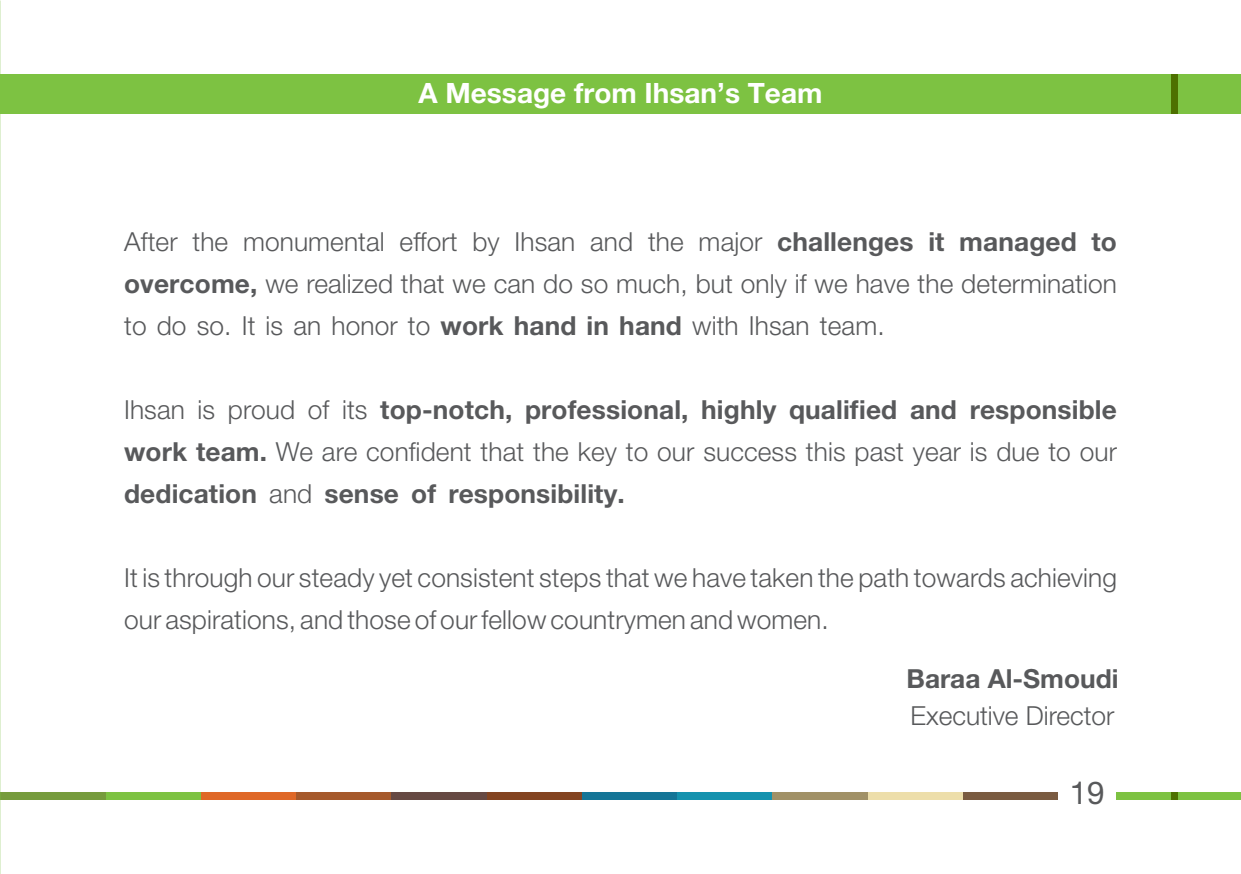
<style>
.page{position:relative;width:1241px;height:874px;background:#fff}
.page>*{position:absolute;margin:0;border:0;box-sizing:border-box;transform-origin:0 0}
.t1{font:31.5px "Helvetica Neue LT Pro";color:#58595b}
.t2{font:700 28px "Helvetica Neue LT Pro";color:#fff}
.t3{font:300 26.25px/42px "Helvetica Neue LT Pro";letter-spacing:.005em;color:#58595b;text-align:justify}
.t4{font:700 26.25px/42px "Helvetica Neue LT Pro";letter-spacing:.005em;color:#58595b;text-align:justify}
.s1{font-weight:700}
.s2{font-weight:300}
</style>
<div class="page">
<div style="left:962px;top:791px;width:95px;height:8px;background:#7a5b41"></div>
<div style="left:867px;top:791px;width:95px;height:8px;background:#eddeaa"></div>
<div style="left:772px;top:791px;width:95px;height:8px;background:#a19167"></div>
<div style="left:676px;top:791px;width:96px;height:8px;background:#1592ae"></div>
<div style="left:1116px;top:791px;width:124px;height:8px;background:#7dc242"></div>
<div style="left:581px;top:791px;width:95px;height:8px;background:#147597"></div>
<div style="left:486px;top:791px;width:95px;height:8px;background:#834421"></div>
<div style="left:391px;top:791px;width:95px;height:8px;background:#664943"></div>
<div style="left:296px;top:791px;width:95px;height:8px;background:#a5592b"></div>
<div style="left:200px;top:791px;width:96px;height:8px;background:#df6827"></div>
<div style="left:105px;top:791px;width:95px;height:8px;background:#7dc242"></div>
<div style="left:0;top:791px;width:105px;height:8px;background:#769b3d"></div>
<div style="left:1171px;top:791px;width:6px;height:8px;background:#4d7000"></div>
<div style="left:0;top:74px;width:1240px;height:40px;background:#7dc242"></div>
<div style="left:1171px;top:74px;width:6px;height:40px;background:#4d7000"></div>
<p class="t2" style="left:418px;top:76px;width:405px">A Message from Ihsan’s Team</p>
<p class="t3" style="left:124px;top:220px;width:994px">After the monumental effort by Ihsan and the major <span class="s1">challenges it managed to overcome,</span> we realized that we can do so much, but only if we have the determination to do so. It is an honor to <span class="s1">work hand in hand</span> with Ihsan team.</p>
<p class="t4" style="left:124px;top:388px;width:994px"><span class="s2">Ihsan is proud of its</span> top-notch, professional, highly qualified and responsible work team. <span class="s2">We are confident that the key to our success this past year is due to our </span>dedication <span class="s2">and</span> sense of responsibility.</p>
<p class="t3" style="left:124px;top:556px;width:994px">It is through our steady yet consistent steps that we have taken the path towards achieving our aspirations, and those of our fellow countrymen and women.</p>
<p class="t4" style="left:906px;top:656px;width:213px">Baraa Al-Smoudi</p>
<p class="t3" style="left:910px;top:693px;width:205px">Executive Director</p>
<p class="t1" style="left:1069px;top:773px;width:37px">19</p>
</div>
